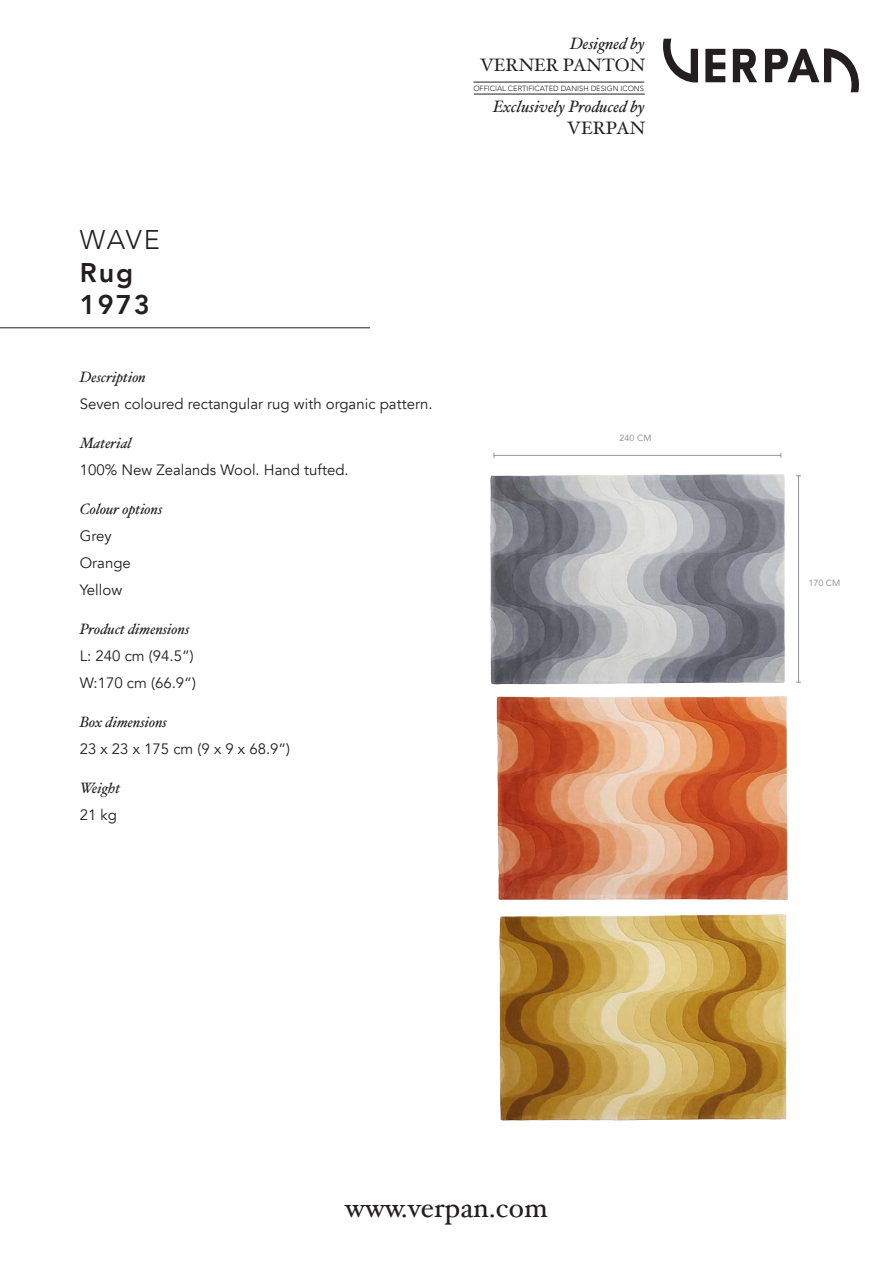
<style>
.page{position:relative;width:893px;height:1263px;background:#fff}
.page>*{position:absolute;margin:0;border:0;box-sizing:border-box;transform-origin:0 0}
.t1{font:28.5px "Hoefler Text";color:#231f20}
.t2{font:800 27px "Avenir";letter-spacing:.075em;color:#231f20}
.t3{font:300 27px "Avenir";color:#231f20}
.t4{font:18px "Hoefler Text";color:#231f20}
.t5{font:italic 16.5px "Hoefler Text";color:#231f20}
.t6{font:15px/27px "Avenir";color:#231f20}
.t7{font:italic 15px/27px "Hoefler Text";color:#231f20}
.t8{font:9px "Avenir";color:#939598}
.t9{font:300 7.5px "Avenir";color:#231f20}
.s1{font-family:"Hoefler Text";font-style:italic}
.s2{font-family:"Avenir";font-style:normal}
</style>
<div class="page">
<hr style="left:0;top:327px;width:370px;height:1px;background:#231f20">
<hr style="left:473px;top:82px;width:171px;height:1px;background:#231f20">
<hr style="left:474px;top:94px;width:171px;height:1px;background:#231f20">
<svg style="left:705px;top:49px;width:20px;height:33px"></svg>
<svg style="left:733px;top:49px;width:24px;height:33px"></svg>
<svg style="left:663px;top:39px;width:35px;height:43px"></svg>
<svg style="left:765px;top:48px;width:94px;height:44px"></svg>
<hr style="left:494px;top:455px;width:287px;height:1px;background:#939598">
<img style="left:490px;top:474px;width:308px;height:210px">
<img style="left:493px;top:684px;width:295px;height:216px">
<img style="left:499px;top:914px;width:288px;height:207px">
<hr style="left:798px;top:476px;width:1px;height:206px;background:#939598">
<p class="t3" style="left:80px;top:224px;width:82px">WAVE</p>
<p class="t2" style="left:80px;top:251px;width:55px">Rug</p>
<p class="t2" style="left:80px;top:284px;width:72px">1973</p>
<p class="t7" style="left:80px;top:363px;width:68px">Description</p>
<p class="t6" style="left:80px;top:391px;width:355px">Seven coloured rectangular rug with organic pattern.</p>
<p class="t7" style="left:80px;top:429px;width:53px">Material</p>
<p class="t6" style="left:80px;top:457px;width:270px">100% New Zealands Wool. Hand tufted.</p>
<p class="t7" style="left:80px;top:495px;width:84px">Colour options</p>
<p class="t6" style="left:80px;top:523px;width:33px">Grey</p>
<p class="t6" style="left:80px;top:550px;width:53px">Orange</p>
<p class="t6" style="left:80px;top:577px;width:44px">Yellow</p>
<p class="t7" style="left:80px;top:615px;width:111px">Product dimensions</p>
<p class="t6" style="left:80px;top:643px;width:118px">L: 240 cm (94.5”)<br>W:170 cm (66.9“)</p>
<p class="t6" style="left:80px;top:709px;width:212px"><span class="s1">Box dimensions<br></span>23 x 23 x 175 cm (9 x 9 x 68.9”)</p>
<p class="t7" style="left:80px;top:774px;width:42px">Weight<br><span class="s2">21 kg</span></p>
<p class="t5" style="left:570px;top:34px;width:77px">Designed by</p>
<p class="t4" style="left:480px;top:54px;width:167px">VERNER PANTON</p>
<p class="t5" style="left:493px;top:97px;width:154px">Exclusively Produced by</p>
<p class="t4" style="left:567px;top:117px;width:79px">VERPAN</p>
<p class="t9" style="left:473px;top:84px;width:172px">OFFICIAL CERTIFICATED DANISH DESIGN ICONS</p>
<p class="t8" style="left:620px;top:431px;width:34px">240 CM</p>
<h1 class="t1" style="left:345px;top:1191px;width:204px">www.verpan.com</h1>
<p class="t8" style="left:808px;top:576px;width:34px">170 CM</p>
</div>
